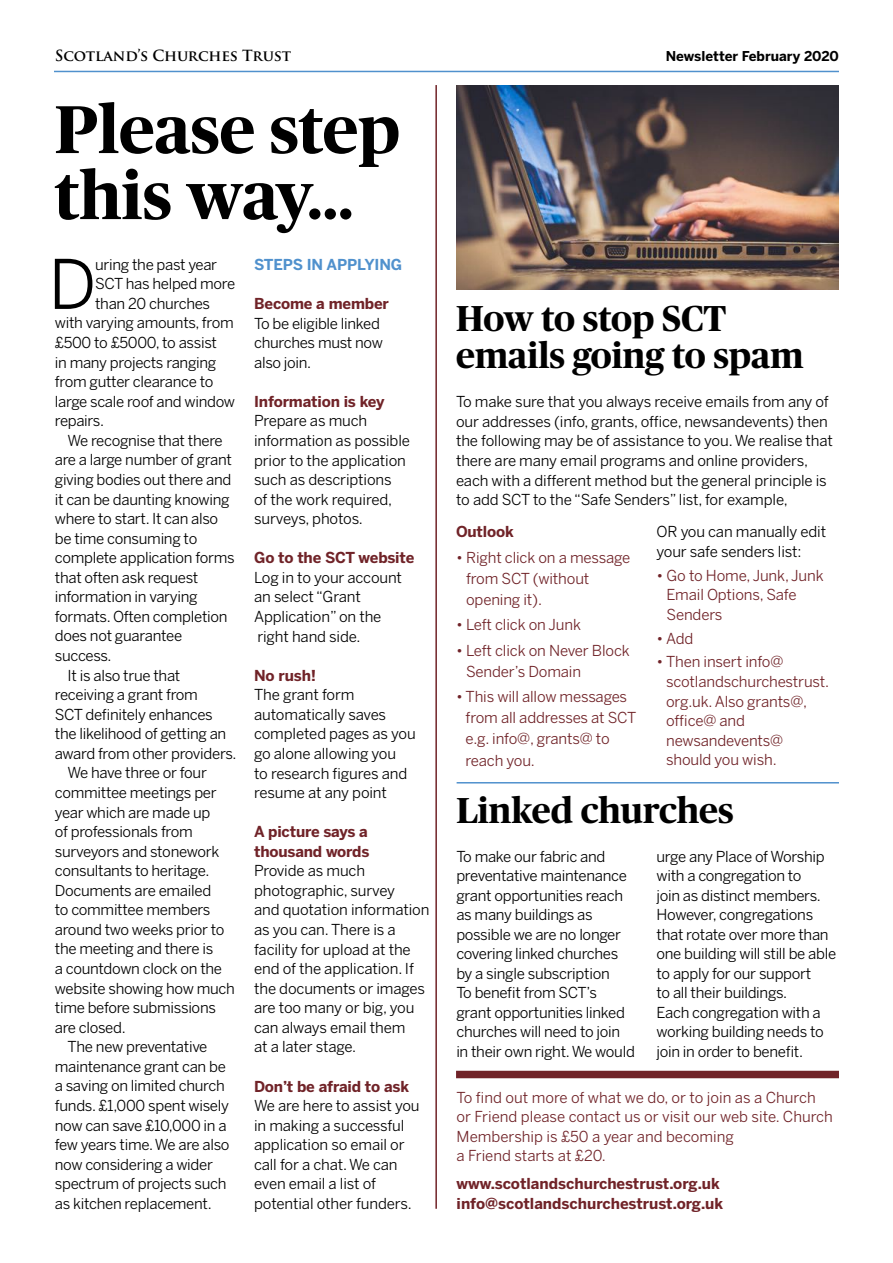
<style>
.page{position:relative;width:893px;height:1263px;background:#fff}
.page>*{position:absolute;margin:0;border:0;box-sizing:border-box;transform-origin:0 0}
.t1{font:67.65px "Benton Sans";color:#000}
.t2{font:700 67.5px/66px "Publico";color:#000}
.t3{font:700 36px/37.5px "Publico";color:#000}
.t4{font:15px/19.5px "Benton Sans";letter-spacing:-.02em;color:#000}
.t5{font:15px/19.5px "Benton Sans";letter-spacing:-.01em;color:#702328}
.t6{font:700 15px/19.5px "Benton Sans";letter-spacing:-.01em;color:#702328}
.t7{font:700 15px "Trajan Pro";letter-spacing:-.01em;color:#000}
.t8{font:700 15px "Benton Sans";letter-spacing:-.01em;color:#5091cd}
.t9{font:700 13.5px "Benton Sans";color:#000}
</style>
<div class="page">
<hr style="left:435px;top:85px;width:2px;height:1124px;background:#702328">
<div style="left:456px;top:1071px;width:383px;height:7px;background:#702328"></div>
<hr style="left:54px;top:71px;width:785px;height:1px;background:#5091cd">
<img style="left:456px;top:85px;width:383px;height:204px">
<hr style="left:457px;top:782px;width:382px;height:1px;background:#5091cd">
<p class="t7" style="left:55px;top:46px;width:238px">Scotland’s Churches Trust</p>
<p class="t9" style="left:666px;top:48px;width:175px">Newsletter February 2020</p>
<h2 class="t2" style="left:55px;top:97px;width:347px">Please step this way...</h2>
<h1 class="t1" style="left:48px;top:244px;width:50px">D</h1>
<p class="t4" style="left:95px;top:255px;width:124px">uring the past year</p>
<p class="t4" style="left:95px;top:274px;width:142px">SCT has helped more</p>
<p class="t4" style="left:95px;top:294px;width:117px">than 20 churches</p>
<p class="t4" style="left:55px;top:313px;width:180px">with varying amounts, from</p>
<p class="t4" style="left:55px;top:333px;width:164px">£500 to £5000, to assist</p>
<p class="t4" style="left:55px;top:352px;width:163px">in many projects ranging</p>
<p class="t4" style="left:55px;top:372px;width:160px">from gutter clearance to</p>
<p class="t4" style="left:55px;top:391px;width:182px">large scale roof and window</p>
<p class="t4" style="left:55px;top:411px;width:51px">repairs.</p>
<p class="t4" style="left:68px;top:430px;width:157px">We recognise that there</p>
<p class="t4" style="left:55px;top:450px;width:179px">are a large number of grant</p>
<p class="t4" style="left:55px;top:470px;width:178px">giving bodies out there and</p>
<p class="t4" style="left:55px;top:489px;width:176px">it can be daunting knowing</p>
<p class="t4" style="left:55px;top:509px;width:165px">where to start. It can also</p>
<p class="t4" style="left:55px;top:528px;width:144px">be time consuming to</p>
<p class="t4" style="left:55px;top:548px;width:181px">complete application forms</p>
<p class="t4" style="left:55px;top:567px;width:145px">that often ask request</p>
<p class="t4" style="left:55px;top:587px;width:144px">information in varying</p>
<p class="t4" style="left:55px;top:606px;width:174px">formats. Often completion</p>
<p class="t4" style="left:55px;top:626px;width:129px">does not guarantee</p>
<p class="t4" style="left:55px;top:646px;width:58px">success.</p>
<p class="t4" style="left:68px;top:665px;width:114px">It is also true that</p>
<p class="t4" style="left:55px;top:685px;width:145px">receiving a grant from</p>
<p class="t4" style="left:55px;top:704px;width:159px">SCT definitely enhances</p>
<p class="t4" style="left:55px;top:724px;width:173px">the likelihood of getting an</p>
<p class="t4" style="left:55px;top:743px;width:183px">award from other providers.</p>
<p class="t4" style="left:68px;top:763px;width:141px">We have three or four</p>
<p class="t4" style="left:55px;top:783px;width:163px">committee meetings per</p>
<p class="t4" style="left:55px;top:802px;width:157px">year which are made up</p>
<p class="t4" style="left:55px;top:822px;width:140px">of professionals from</p>
<p class="t4" style="left:55px;top:841px;width:166px">surveyors and stonework</p>
<p class="t4" style="left:55px;top:861px;width:156px">consultants to heritage.</p>
<p class="t4" style="left:55px;top:880px;width:158px">Documents are emailed</p>
<p class="t4" style="left:55px;top:900px;width:157px">to committee members</p>
<p class="t4" style="left:55px;top:919px;width:171px">around two weeks prior to</p>
<p class="t4" style="left:55px;top:939px;width:160px">the meeting and there is</p>
<p class="t4" style="left:55px;top:959px;width:169px">a countdown clock on the</p>
<p class="t4" style="left:55px;top:978px;width:182px">website showing how much</p>
<p class="t4" style="left:55px;top:998px;width:163px">time before submissions</p>
<p class="t4" style="left:55px;top:1017px;width:72px">are closed.</p>
<p class="t4" style="left:68px;top:1037px;width:141px">The new preventative</p>
<p class="t4" style="left:55px;top:1056px;width:172px">maintenance grant can be</p>
<p class="t4" style="left:55px;top:1076px;width:172px">a saving on limited church</p>
<p class="t4" style="left:55px;top:1095px;width:176px">funds. £1,000 spent wisely</p>
<p class="t4" style="left:55px;top:1115px;width:173px">now can save £10,000 in a</p>
<p class="t4" style="left:55px;top:1135px;width:176px">few years time. We are also</p>
<p class="t4" style="left:55px;top:1154px;width:160px">now considering a wider</p>
<p class="t4" style="left:55px;top:1174px;width:173px">spectrum of projects such</p>
<p class="t4" style="left:55px;top:1193px;width:158px">as kitchen replacement.</p>
<p class="t8" style="left:254px;top:255px;width:150px">STEPS IN APPLYING</p>
<p class="t6" style="left:254px;top:294px;width:136px">Become a member</p>
<p class="t4" style="left:254px;top:313px;width:130px">To be eligible linked churches must now also join.</p>
<p class="t6" style="left:254px;top:391px;width:132px">Information is key</p>
<p class="t4" style="left:254px;top:411px;width:157px">Prepare as much information as possible prior to the application such as descriptions<br>of the work required, surveys, photos.</p>
<p class="t6" style="left:254px;top:548px;width:162px">Go to the SCT website</p>
<p class="t4" style="left:254px;top:567px;width:149px">Log in to your account an select “Grant<br>Application” on the right hand side.</p>
<p class="t6" style="left:254px;top:665px;width:64px">No rush!</p>
<p class="t4" style="left:254px;top:685px;width:163px">The grant form automatically saves completed pages as you go alone allowing you<br>to research figures and resume at any point</p>
<p class="t6" style="left:254px;top:822px;width:117px">A picture says a thousand words</p>
<p class="t4" style="left:254px;top:861px;width:177px">Provide as much photographic, survey<br>and quotation information as you can. There is a facility for upload at the end of the application. If the documents or images are too many or big, you can always email them<br>at a later stage.</p>
<p class="t6" style="left:254px;top:1076px;width:157px">Don’t be afraid to ask</p>
<p class="t4" style="left:254px;top:1096px;width:167px">We are here to assist you in making a successful application so email or call for a chat. We can even email a list of potential other funders.</p>
<p class="t5" style="left:457px;top:1087px;width:378px">To find out more of what we do, or to join as a Church or Friend please contact us or visit our web site. Church Membership is £50 a year and becoming<br>a Friend starts at £20.</p>
<h3 class="t3" style="left:456px;top:299px;width:349px">How to stop SCT emails going to spam</h3>
<p class="t4" style="left:456px;top:392px;width:378px">To make sure that you always receive emails from any of our addresses (info, grants, office, newsandevents) then the following may be of assistance to you. We realise that there are many email programs and online providers, each with a different method but the general principle is to add SCT to the “Safe Senders” list, for example,</p>
<p class="t6" style="left:456px;top:522px;width:59px">Outlook</p>
<p class="t5" style="left:466px;top:547px;width:166px;line-height:21.1px;text-indent:-10px">• Right click on a message from SCT (without opening it).</p>
<p class="t5" style="left:456px;top:615px;width:126px">• Left click on Junk</p>
<p class="t5" style="left:466px;top:639px;width:165px;line-height:21.1px;text-indent:-10px">• Left click on Never Block<br>Sender’s Domain</p>
<p class="t5" style="left:466px;top:686px;width:172px;line-height:21.1px;text-indent:-10px">• This will allow messages from all addresses at SCT e.g. info@, grants@ to reach you.</p>
<p class="t4" style="left:656px;top:522px;width:171px">OR you can manually edit your safe senders list:</p>
<p class="t5" style="left:667px;top:565px;width:159px;text-indent:-10px">• Go to Home, Junk, Junk<br>Email Options, Safe<br>Senders</p>
<p class="t5" style="left:656px;top:628px;width:38px">• Add</p>
<p class="t5" style="left:666px;top:652px;width:165px;text-indent:-10px">• Then insert info@ scotlandschurchestrust. org.uk. Also grants@, office@ and newsandevents@ should you wish.</p>
<h3 class="t3" style="left:456px;top:791px;width:279px">Linked churches</h3>
<p class="t4" style="left:456px;top:846px;width:180px">To make our fabric and preventative maintenance grant opportunities reach as many buildings as possible we are no longer covering linked churches by a single subscription<br>To benefit from SCT’s grant opportunities linked churches will need to join in their own right. We would</p>
<p class="t4" style="left:656px;top:846px;width:181px">urge any Place of Worship with a congregation to<br>join as distinct members.<br>However, congregations that rotate over more than one building will still be able to apply for our support<br>to all their buildings.<br>Each congregation with a working building needs to join in order to benefit.</p>
<p class="t6" style="left:457px;top:1174px;width:268px">www.scotlandschurchestrust.org.uk info@scotlandschurchestrust.org.uk</p>
</div>
